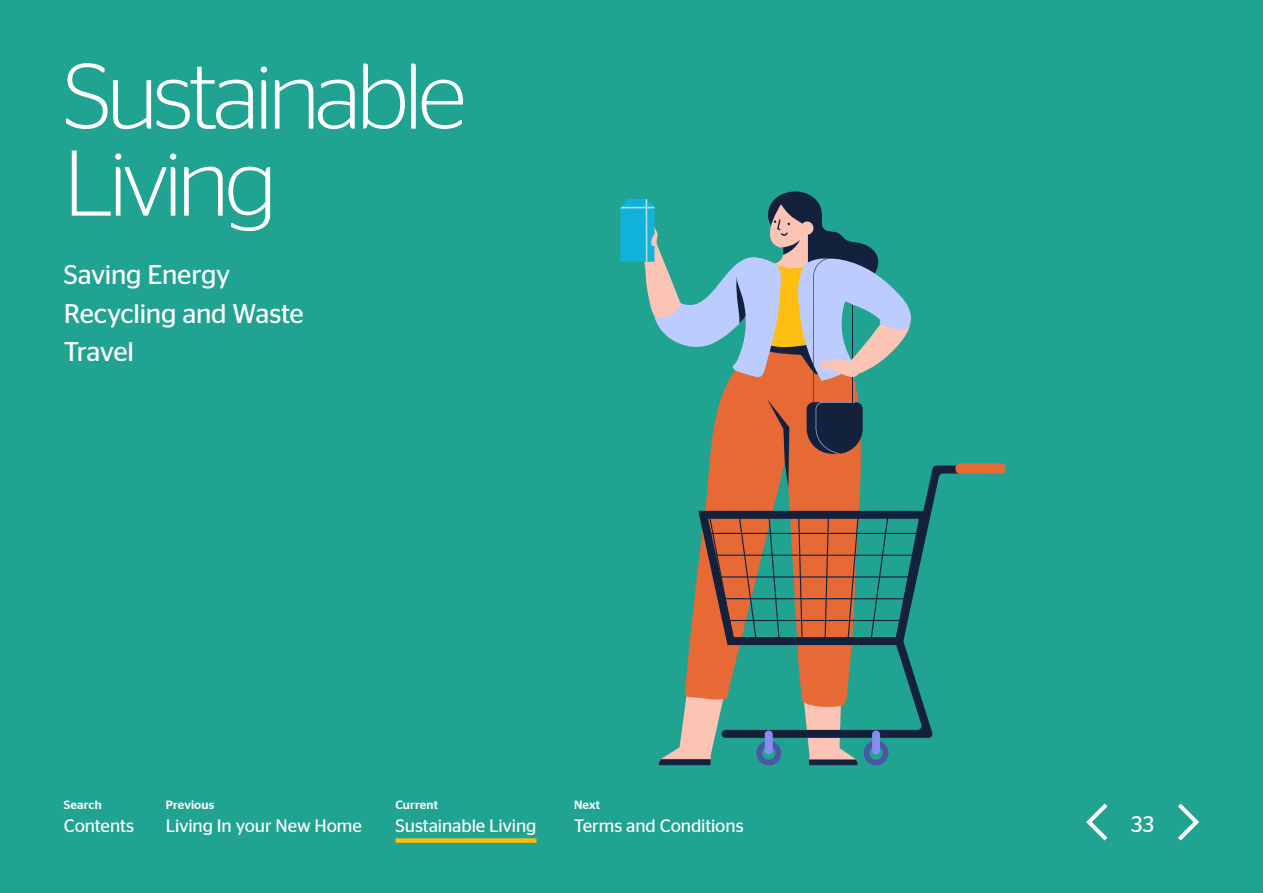
<style>
.page{position:relative;width:1263px;height:893px;background:#20a391}
.page>*{position:absolute;margin:0;border:0;box-sizing:border-box;transform-origin:0 0}
.Headline{font:300 93px/87px "Stag Sans";letter-spacing:-.05em;color:#fff}
.Contents_medium{font:27px "Stag Sans";letter-spacing:-.01em;color:#fff}
.t1{font:22.5px "Stag Sans";color:#fff}
.t2{font:18px "Stag Sans";letter-spacing:-.005em;color:#fff}
.t3{font:500 12px "Stag Sans";letter-spacing:.01em;color:#fff}
</style>
<div class="page">
<svg style="left:1086px;top:804px;width:21px;height:36px"></svg>
<svg style="left:1178px;top:804px;width:21px;height:36px"></svg>
<div style="left:395px;top:838px;width:141px;height:5px;background:#fdbe12"></div>
<svg style="left:658px;top:691px;width:63px;height:74px"></svg>
<svg style="left:807px;top:738px;width:51px;height:27px"></svg>
<svg style="left:685px;top:488px;width:36px;height:219px;fill:#e76a37"></svg>
<svg style="left:721px;top:466px;width:237px;height:272px"></svg>
<svg style="left:698px;top:511px;width:230px;height:134px"></svg>
<div style="left:955px;top:463px;width:51px;height:11px;background:#e76a36;border-radius:5px"></div>
<svg style="left:756px;top:741px;width:25px;height:24px"></svg>
<div style="left:765px;top:730px;width:8px;height:24px;background:#858cf2;border-radius:4px"></div>
<svg style="left:864px;top:741px;width:24px;height:24px"></svg>
<div style="left:872px;top:730px;width:8px;height:24px;background:#858cf2;border-radius:4px"></div>
<svg style="left:620px;top:191px;width:291px;height:297px"></svg>
<p class="Headline" style="left:64px;top:51px;width:404px">Sustainable<br>Living</p>
<p class="Contents_medium" style="left:64px;top:259px;width:168px">Saving Energy</p>
<p class="Contents_medium" style="left:64px;top:298px;width:241px">Recycling and Waste</p>
<p class="Contents_medium" style="left:64px;top:336px;width:72px">Travel</p>
<p class="t3" style="left:64px;top:798px;width:39px">Search</p>
<p class="t3" style="left:166px;top:798px;width:50px">Previous</p>
<p class="t3" style="left:395px;top:798px;width:44px">Current</p>
<p class="t3" style="left:574px;top:798px;width:28px">Next</p>
<p class="t2" style="left:64px;top:815px;width:72px">Contents</p>
<p class="t2" style="left:166px;top:815px;width:198px">Living In your New Home</p>
<p class="t2" style="left:395px;top:815px;width:142px">Sustainable Living</p>
<p class="t2" style="left:574px;top:815px;width:171px">Terms and Conditions</p>
<p class="t1" style="left:1131px;top:811px;width:24px">33</p>
</div>
